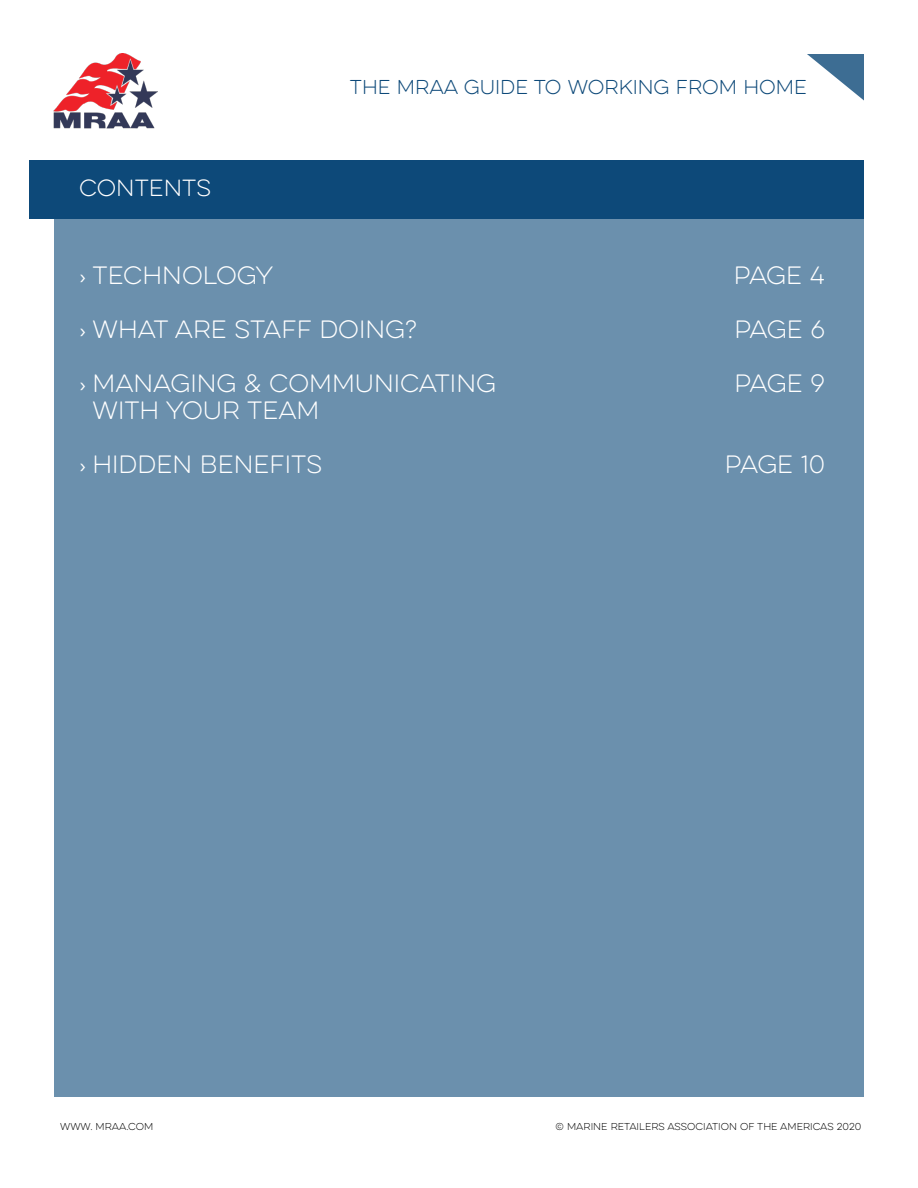
<style>
.page{position:relative;width:918px;height:1188px;background:#fff}
.page>*{position:absolute;margin:0;border:0;box-sizing:border-box;transform-origin:0 0}
.t1{font:100 22.5px/27px "Eveleth Clean";color:#fff}
.t2{font:100 21px "Eveleth Clean";color:#fff}
.t3{font:100 18px "Eveleth Clean";color:#0d4979}
.t4{font:100 9px "Eveleth Clean";color:#000}
.s1{font-family:"Aileron";font-weight:400}
</style>
<div class="page">
<img style="left:53px;top:54px;width:105px;height:74px">
<svg style="left:807px;top:54px;width:57px;height:47px"></svg>
<div style="left:54px;top:160px;width:810px;height:936px;background:#6b90ad"></div>
<div style="left:29px;top:160px;width:835px;height:59px;background:#0d4979"></div>
<p class="t2" style="left:79px;top:173px;width:134px">CONTENTS</p>
<p class="t3" style="left:350px;top:74px;width:458px">THE MRAA GUIDE TO WORKING FROM HOME</p>
<p class="t1" style="left:79px;top:262px;width:196px"><span class="s1">›</span> TECHNOLOGY</p>
<p class="t1" style="left:79px;top:316px;width:340px"><span class="s1">›</span> WHAT ARE STAFF DOING?</p>
<p class="t1" style="left:93px;top:370px;width:405px;text-indent:-14px"><span class="s1">›</span> MANAGING &amp; COMMUNICATING<br>WITH YOUR TEAM</p>
<p class="t1" style="left:79px;top:451px;width:245px"><span class="s1">›</span> HIDDEN BENEFITS</p>
<p class="t1" style="left:725px;top:451px;width:102px">PAGE 10</p>
<p class="t1" style="left:734px;top:262px;width:93px">PAGE 4</p>
<p class="t1" style="left:734px;top:316px;width:92px">PAGE 6</p>
<p class="t1" style="left:734px;top:370px;width:92px">PAGE 9</p>
<p class="t4" style="left:60px;top:1120px;width:95px">WWW. MRAA.COM</p>
<p class="t4" style="left:556px;top:1120px;width:307px">© MARINE RETAILERS ASSOCIATION OF THE AMERICAS 2020</p>
</div>
